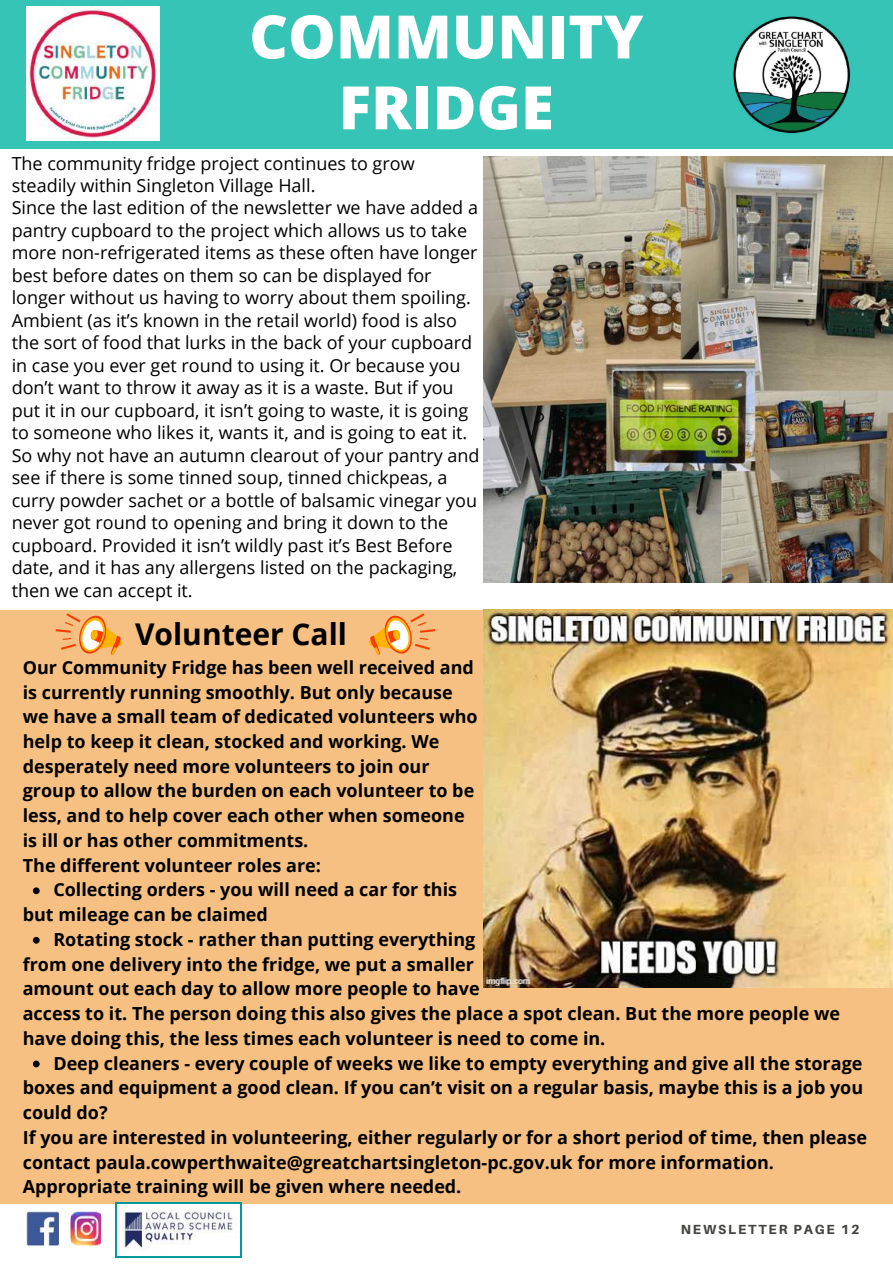
<style>
.page{position:relative;width:893px;height:1264px;background:#fff}
.page>*{position:absolute;margin:0;border:0;box-sizing:border-box;transform-origin:0 0}
.t1{font:800 60px/70.8px "Open Sans";color:#fff;text-align:center}
.t2{font:700 30px "Open Sans";color:#000}
.t3{font:700 18px/24.8px "Open Sans";color:#000}
.t4{font:18px/22.5px "Open Sans";color:#000}
.t5{font:800 13.2px "Aileron";letter-spacing:.14em;color:#444440}
</style>
<div class="page">
<div style="left:0;top:0;width:892px;height:149px;background:#35c4b5"></div>
<div style="left:0;top:610px;width:892px;height:593px;background:#f6c082"></div>
<svg style="left:115px;top:1202px;width:126px;height:55px"></svg>
<img style="left:117px;top:1204px;width:122px;height:51px">
<img style="left:26px;top:1211px;width:74px;height:34px">
<img style="left:483px;top:610px;width:409px;height:377px">
<img style="left:483px;top:157px;width:409px;height:426px">
<svg style="left:368px;top:613px;width:67px;height:42px"></svg>
<svg style="left:56px;top:613px;width:67px;height:42px"></svg>
<img style="left:733px;top:16px;width:118px;height:118px">
<img style="left:26px;top:6px;width:134px;height:134px">
<svg style="left:33px;top:887px;width:7px;height:7px"></svg>
<svg style="left:33px;top:936px;width:7px;height:7px"></svg>
<svg style="left:33px;top:1060px;width:7px;height:7px"></svg>
<h1 class="t1" style="left:249px;top:0;width:396px">COMMUNITY<br>FRIDGE</h1>
<p class="t4" style="left:12px;top:151px;width:469px">The community fridge project continues to grow steadily within Singleton Village Hall.<br>Since the last edition of the newsletter we have added a pantry cupboard to the project which allows us to take more non-refrigerated items as these often have longer best before dates on them so can be displayed for longer without us having to worry about them spoiling.<br>Ambient (as it’s known in the retail world) food is also the sort of food that lurks in the back of your cupboard in case you ever get round to using it. Or because you don’t want to throw it away as it is a waste. But if you put it in our cupboard, it isn’t going to waste, it is going to someone who likes it, wants it, and is going to eat it.<br>So why not have an autumn clearout of your pantry and see if there is some tinned soup, tinned chickpeas, a curry powder sachet or a bottle of balsamic vinegar you never got round to opening and bring it down to the cupboard. Provided it isn’t wildly past it’s Best Before date, and it has any allergens listed on the packaging, then we can accept it.</p>
<h2 class="t2" style="left:135px;top:613px;width:213px">Volunteer Call</h2>
<p class="t3" style="left:23px;top:654px;width:456px">Our Community Fridge has been well received and is currently running smoothly. But only because we have a small team of dedicated volunteers who help to keep it clean, stocked and working. We desperately need more volunteers to join our group to allow the burden on each volunteer to be less, and to help cover each other when someone is ill or has other commitments.<br>The different volunteer roles are:</p>
<p class="t3" style="left:23px;top:901px;width:247px">but mileage can be claimed</p>
<p class="t3" style="left:23px;top:951px;width:818px">from one delivery into the fridge, we put a smaller<br>amount out each day to allow more people to have<br>access to it. The person doing this also gives the place a spot clean. But the more people we have doing this, the less times each volunteer is need to come in.</p>
<p class="t3" style="left:23px;top:1074px;width:845px">boxes and equipment a good clean. If you can’t visit on a regular basis, maybe this is a job you could do?<br>If you are interested in volunteering, either regularly or for a short period of time, then please contact paula.cowperthwaite@greatchartsingleton-pc.gov.uk for more information.<br>Appropriate training will be given where needed.</p>
<p class="t3" style="left:53px;top:877px;width:405px">Collecting orders - you will need a car for this</p>
<p class="t3" style="left:53px;top:926px;width:423px">Rotating stock - rather than putting everything</p>
<p class="t3" style="left:53px;top:1050px;width:810px">Deep cleaners - every couple of weeks we like to empty everything and give all the storage</p>
<p class="t5" style="left:680px;top:1221px;width:180px">NEWSLETTER PAGE 12</p>
</div>
